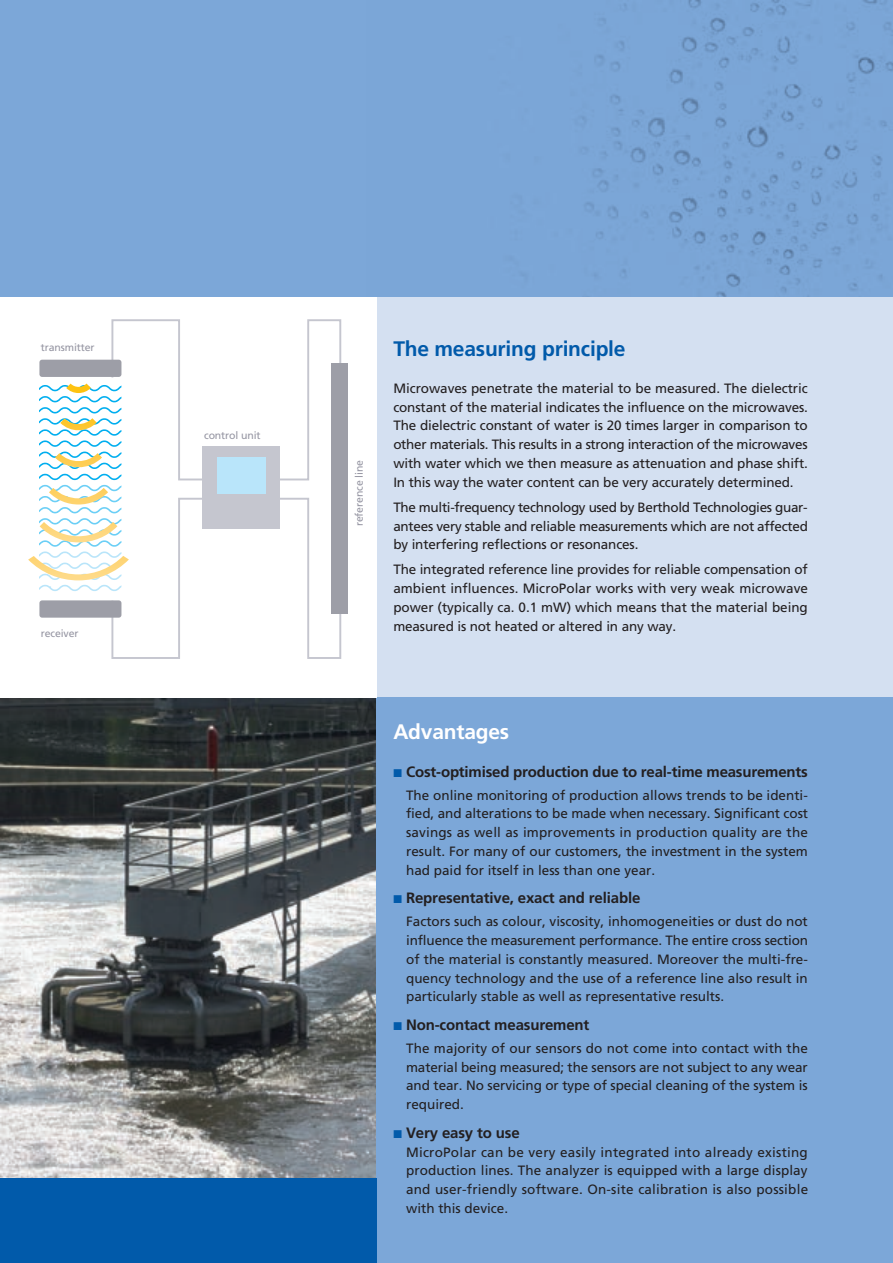
<style>
.page{position:relative;width:893px;height:1263px;background:#fff}
.page>*{position:absolute;margin:0;border:0;box-sizing:border-box;transform-origin:0 0}
.t1{font:700 21px "Frutiger LT";letter-spacing:-.01em;color:#015aaa}
.t2{font:700 21px "Frutiger LT";letter-spacing:-.01em;color:#fff}
.t3{font:700 15px "Frutiger LT";letter-spacing:-.01em;color:#231f20}
.t4{font:13.5px/18.8px "Frutiger LT";letter-spacing:-.005em;color:#231f20;text-align:justify}
.t5{font:10.5px "Frutiger LT";letter-spacing:-.01em;color:#9595a2}
.s1{color:#015aaa}
</style>
<div class="page">
<div style="left:0;top:0;width:893px;height:298px;background:#7ca7d8"></div>
<div style="left:0;top:297px;width:893px;height:400px;background:#d4e0f1"></div>
<img style="left:522px;top:0;width:371px;height:297px">
<img style="left:0;top:698px;width:376px;height:480px">
<div style="left:376px;top:697px;width:517px;height:566px;background:#7ca7d8"></div>
<div style="left:0;top:1178px;width:376px;height:85px;background:#015aaa"></div>
<div style="left:0;top:297px;width:376px;height:400px;background:#fff"></div>
<svg style="left:110px;top:319px;width:232px;height:340px"></svg>
<div style="left:39px;top:360px;width:82px;height:17px;background:#9d9ea7;border-radius:3px"></div>
<div style="left:202px;top:447px;width:78px;height:82px;background:#c5c6cf"></div>
<div style="left:217px;top:457px;width:49px;height:36px;background:#b9e5fa"></div>
<div style="left:39px;top:600px;width:82px;height:18px;background:#9d9ea7;border-radius:3px"></div>
<div style="left:332px;top:363px;width:16px;height:251px;background:#9d9ea7"></div>
<svg style="left:28px;top:384px;width:101px;height:207px"></svg>
<p class="t5" style="left:41px;top:341px;width:55px">transmitter</p>
<p class="t5" style="left:41px;top:627px;width:39px">receiver</p>
<p class="t5" style="left:204px;top:429px;width:58px">control unit</p>
<p class="t5" style="left:353px;top:526px;width:68px;rotate:-90deg">reference line</p>
<h1 class="t1" style="left:393px;top:336px;width:234px">The measuring principle</h1>
<p class="t4" style="left:393px;top:379px;width:416px">Microwaves penetrate the material to be measured. The dielectric constant of the material indicates the influence on the microwaves.<br>The dielectric constant of water is 20 times larger in comparison to other materials. This results in a strong interaction of the microwaves with water which we then measure as attenuation and phase shift.<br>In this way the water content can be very accurately determined.</p>
<p class="t4" style="left:393px;top:498px;width:416px">The multi-frequency technology used by Berthold Technologies guar&shy;antees very stable and reliable measurements which are not affected by interfering reflections or resonances.</p>
<p class="t4" style="left:393px;top:560px;width:416px">The integrated reference line provides for reliable compensation of ambient influences. MicroPolar works with very weak microwave power (typically ca. 0.1 mW) which means that the material being measured is not heated or altered in any way.</p>
<h1 class="t2" style="left:393px;top:719px;width:117px">Advantages</h1>
<p class="t3" style="left:393px;top:763px;width:416px"><span class="s1">■</span> Cost-optimised production due to real-time measurements</p>
<p class="t4" style="left:406px;top:786px;width:404px">The online monitoring of production allows trends to be identi&shy;fied, and alterations to be made when necessary. Significant cost savings as well as improvements in production quality are the result. For many of our customers, the investment in the system had paid for itself in less than one year.</p>
<p class="t3" style="left:393px;top:889px;width:249px"><span class="s1">■</span> Representative, exact and reliable</p>
<p class="t4" style="left:406px;top:912px;width:404px">Factors such as colour, viscosity, inhomogeneities or dust do not influence the measurement performance. The entire cross section of the material is constantly measured. Moreover the multi-fre&shy;quency technology and the use of a reference line also result in particularly stable as well as representative results.</p>
<p class="t3" style="left:393px;top:1016px;width:198px"><span class="s1">■</span> Non-contact measurement</p>
<p class="t4" style="left:406px;top:1039px;width:403px">The majority of our sensors do not come into contact with the material being measured; the sensors are not subject to any wear and tear. No servicing or type of special cleaning of the system is required.</p>
<p class="t3" style="left:393px;top:1124px;width:128px"><span class="s1">■</span> Very easy to use</p>
<p class="t4" style="left:406px;top:1143px;width:404px">MicroPolar can be very easily integrated into already existing production lines. The analyzer is equipped with a large display and user-friendly software. On-site calibration is also possible with this device.</p>
</div>
